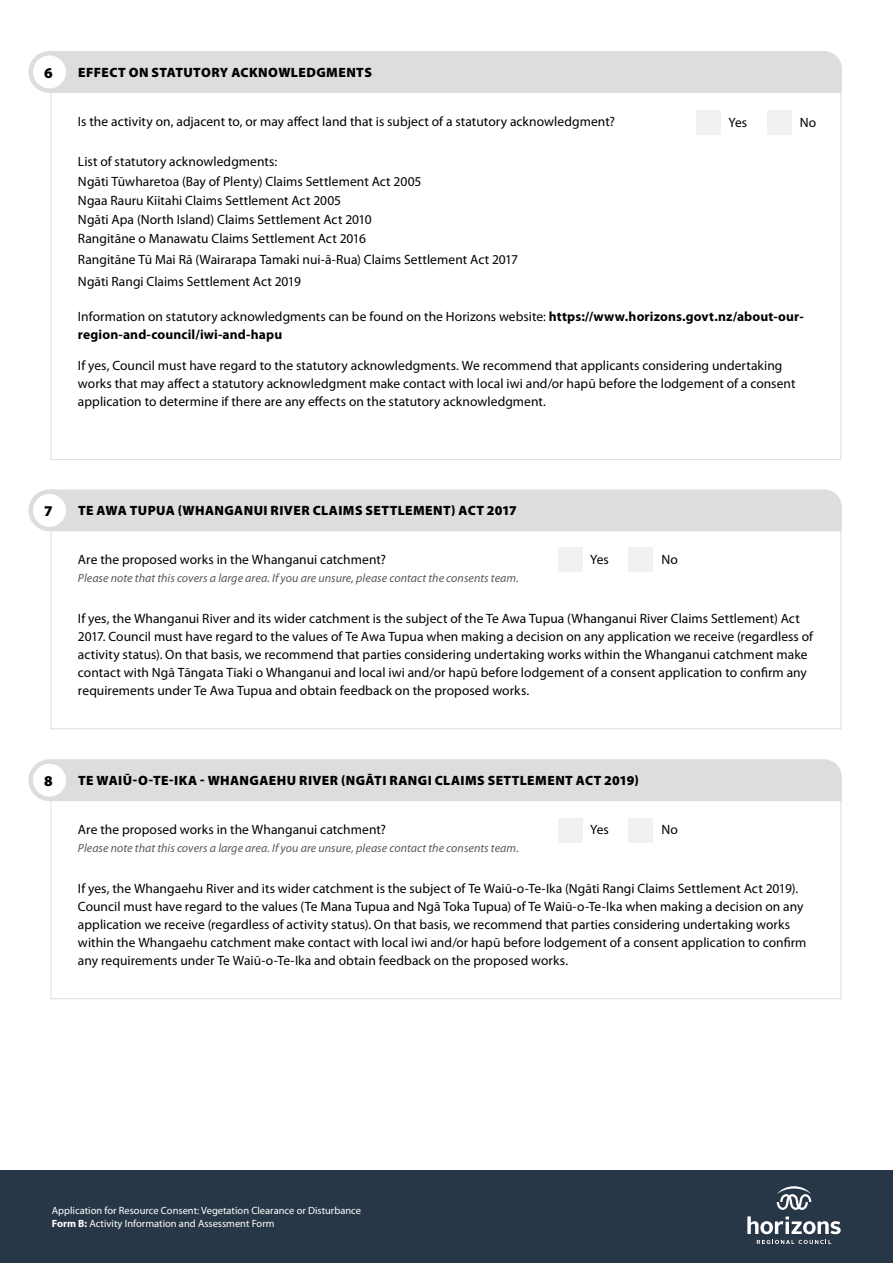
<style>
.page{position:relative;width:893px;height:1263px;background:#fff}
.page>*{position:absolute;margin:0;border:0;box-sizing:border-box;transform-origin:0 0}
.t1{font:900 15px "Myriad Pro";color:#000}
.t2{font:13.5px/18px "Myriad Pro";letter-spacing:.005em;color:#000}
.t3{font:900 13.5px "Myriad Pro";letter-spacing:.03em;color:#000}
.t4{font:700 13.5px/18px "Myriad Pro";letter-spacing:.01em;color:#000}
.t5{font:italic 12px "Myriad Pro";letter-spacing:.005em;color:#58595b}
.t6{font:10.5px/13.5px "Myriad Pro";color:#fff}
.s1{font-weight:400}
.s2{font-weight:700}
</style>
<div class="page">
<div style="left:0;top:1170px;width:893px;height:93px;background:#283747"></div>
<svg style="left:757px;top:1240px;width:74px;height:4px"></svg>
<svg style="left:747px;top:1216px;width:94px;height:18px"></svg>
<svg style="left:777px;top:1186px;width:34px;height:24px"></svg>
<div style="left:54px;top:489px;width:788px;height:42px;background:#dcddde"></div>
<div style="left:31px;top:492px;width:37px;height:37px;background:#fff;border-radius:50%"></div>
<div style="left:28px;top:489px;width:43px;height:42px;border:4px solid #dcddde;border-radius:50%"></div>
<div style="left:54px;top:759px;width:788px;height:42px;background:#dcddde"></div>
<div style="left:31px;top:761px;width:37px;height:38px;background:#fff;border-radius:50%"></div>
<div style="left:28px;top:759px;width:43px;height:42px;border:4px solid #dcddde;border-radius:50%"></div>
<div style="left:558px;top:548px;width:25px;height:24px;background:#f1f1f2"></div>
<div style="left:628px;top:548px;width:25px;height:24px;background:#f1f1f2"></div>
<div style="left:558px;top:818px;width:25px;height:24px;background:#f1f1f2"></div>
<div style="left:628px;top:818px;width:25px;height:24px;background:#f1f1f2"></div>
<div style="left:54px;top:51px;width:788px;height:42px;background:#dcddde"></div>
<div style="left:31px;top:53px;width:37px;height:38px;background:#fff;border-radius:50%"></div>
<div style="left:28px;top:51px;width:43px;height:42px;border:4px solid #dcddde;border-radius:50%"></div>
<div style="left:696px;top:110px;width:25px;height:25px;background:#f1f1f2"></div>
<div style="left:767px;top:110px;width:25px;height:25px;background:#f1f1f2"></div>
<p class="t1" style="left:44px;top:63px;width:10px">6</p>
<p class="t3" style="left:78px;top:63px;width:295px">EFFECT ON STATUTORY ACKNOWLEDGMENTS</p>
<p class="t2" style="left:78px;top:112px;width:538px">Is the activity on, adjacent to, or may affect land that is subject of a statutory acknowledgment?</p>
<p class="t2" style="left:78px;top:152px;width:345px;line-height:19.2px">List of statutory acknowledgments:<br>Ngāti Tūwharetoa (Bay of Plenty) Claims Settlement Act 2005<br>Ngaa Rauru Kiitahi Claims Settlement Act 2005<br>Ngāti Apa (North Island) Claims Settlement Act 2010<br>Rangitāne o Manawatu Claims Settlement Act 2016</p>
<p class="t2" style="left:78px;top:248px;width:442px;line-height:22.2px">Rangitāne Tū Mai Rā (Wairarapa Tamaki nui-ā-Rua) Claims Settlement Act 2017<br>Ngāti Rangi Claims Settlement Act 2019</p>
<p class="t4" style="left:78px;top:307px;width:727px"><span class="s1">Information on statutory acknowledgments can be found on the Horizons website:</span> https://www.horizons.govt.nz/about-our&shy;region-and-council/iwi-and-hapu</p>
<p class="t2" style="left:78px;top:356px;width:719px">If yes, Council must have regard to the statutory acknowledgments. We recommend that applicants considering undertaking works that may affect a statutory acknowledgment make contact with local iwi and/or hapū before the lodgement of a consent application to determine if there are any effects on the statutory acknowledgment.</p>
<p class="t2" style="left:729px;top:113px;width:20px">Yes</p>
<p class="t2" style="left:800px;top:113px;width:18px">No</p>
<p class="t1" style="left:44px;top:501px;width:10px">7</p>
<p class="t3" style="left:78px;top:502px;width:440px">TE AWA TUPUA (WHANGANUI RIVER CLAIMS SETTLEMENT) ACT 2017</p>
<p class="t2" style="left:78px;top:551px;width:310px">Are the proposed works in the Whanganui catchment?</p>
<p class="t5" style="left:78px;top:571px;width:442px">Please note that this covers a large area. If you are unsure, please contact the consents team.</p>
<p class="t2" style="left:78px;top:609px;width:737px">If yes, the Whanganui River and its wider catchment is the subject of the Te Awa Tupua (Whanganui River Claims Settlement) Act 2017. Council must have regard to the values of Te Awa Tupua when making a decision on any application we receive (regardless of activity status). On that basis, we recommend that parties considering undertaking works within the Whanganui catchment make contact with Ngā Tāngata Tiaki o Whanganui and local iwi and/or hapū before lodgement of a consent application to confirm any requirements under Te Awa Tupua and obtain feedback on the proposed works.</p>
<p class="t2" style="left:590px;top:551px;width:20px">Yes</p>
<p class="t2" style="left:662px;top:551px;width:18px">No</p>
<p class="t1" style="left:44px;top:771px;width:10px">8</p>
<p class="t3" style="left:78px;top:772px;width:562px">TE WAIŪ-O-TE-IKA - WHANGAEHU RIVER (NGĀTI RANGI CLAIMS SETTLEMENT ACT 2019)</p>
<p class="t2" style="left:590px;top:820px;width:20px">Yes</p>
<p class="t2" style="left:662px;top:820px;width:18px">No</p>
<p class="t2" style="left:78px;top:820px;width:310px">Are the proposed works in the Whanganui catchment?</p>
<p class="t5" style="left:78px;top:841px;width:442px">Please note that this covers a large area. If you are unsure, please contact the consents team.</p>
<p class="t2" style="left:78px;top:879px;width:730px">If yes, the Whangaehu River and its wider catchment is the subject of Te Waiū-o-Te-Ika (Ngāti Rangi Claims Settlement Act 2019).<br>Council must have regard to the values (Te Mana Tupua and Ngā Toka Tupua) of Te Waiū-o-Te-Ika when making a decision on any application we receive (regardless of activity status). On that basis, we recommend that parties considering undertaking works within the Whangaehu catchment make contact with local iwi and/or hapū before lodgement of a consent application to confirm any requirements under Te Waiū-o-Te-Ika and obtain feedback on the proposed works.</p>
<p class="t6" style="left:52px;top:1203px;width:311px">Application for Resource Consent: Vegetation Clearance or Disturbance<br><span class="s2">Form B:</span> Activity Information and Assessment Form</p>
</div>
